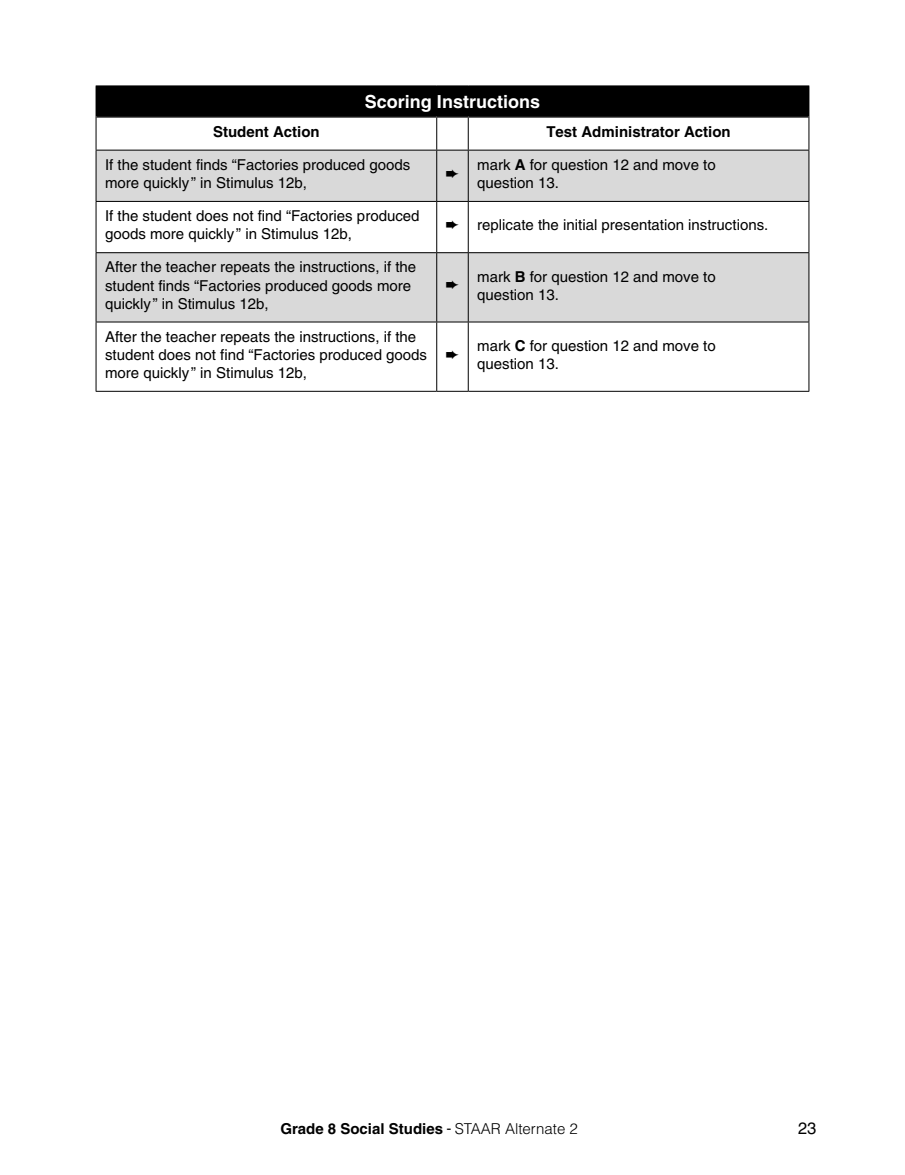
<style>
.page{position:relative;width:905px;height:1175px;background:#fff}
.page>*{position:absolute;margin:0;border:0;box-sizing:border-box;transform-origin:0 0}
.t1{font:700 18px "Helvetica LT Pro";color:#fff}
.t2{font:16.5px "Helvetica LT Pro";color:#000}
.t3{font:15px/18px "Helvetica LT Pro";color:#000}
.t4{font:700 15px "Helvetica LT Pro";color:#000}
.s1{font-weight:700}
.s2{font-weight:400;font-stretch:condensed}
.s3{font-weight:300}
</style>
<div class="page">
<div style="left:96px;top:86px;width:712px;height:31px;background:#000"></div>
<div style="left:96px;top:150px;width:340px;height:51px;background:#d9d9d9"></div>
<div style="left:436px;top:150px;width:32px;height:51px;background:#d9d9d9"></div>
<div style="left:468px;top:150px;width:340px;height:51px;background:#d9d9d9"></div>
<div style="left:96px;top:253px;width:340px;height:69px;background:#d9d9d9"></div>
<div style="left:436px;top:253px;width:32px;height:69px;background:#d9d9d9"></div>
<div style="left:468px;top:253px;width:340px;height:69px;background:#d9d9d9"></div>
<hr style="left:808px;top:86px;width:1px;height:31px;background:#000">
<hr style="left:96px;top:117px;width:1px;height:33px;background:#000">
<hr style="left:436px;top:118px;width:1px;height:32px;background:#000">
<hr style="left:468px;top:118px;width:1px;height:32px;background:#000">
<hr style="left:808px;top:117px;width:1px;height:33px;background:#000">
<hr style="left:96px;top:150px;width:340px;height:1px;background:#000">
<hr style="left:96px;top:150px;width:1px;height:51px;background:#000">
<hr style="left:436px;top:150px;width:32px;height:1px;background:#000">
<hr style="left:436px;top:150px;width:1px;height:51px;background:#000">
<hr style="left:468px;top:150px;width:341px;height:1px;background:#000">
<hr style="left:468px;top:150px;width:1px;height:51px;background:#000">
<hr style="left:808px;top:150px;width:1px;height:51px;background:#000">
<hr style="left:96px;top:201px;width:340px;height:1px;background:#000">
<hr style="left:96px;top:202px;width:1px;height:50px;background:#000">
<hr style="left:436px;top:201px;width:32px;height:1px;background:#000">
<hr style="left:436px;top:202px;width:1px;height:50px;background:#000">
<hr style="left:468px;top:201px;width:341px;height:1px;background:#000">
<hr style="left:468px;top:202px;width:1px;height:50px;background:#000">
<hr style="left:808px;top:202px;width:1px;height:50px;background:#000">
<hr style="left:96px;top:252px;width:340px;height:1px;background:#000">
<hr style="left:96px;top:253px;width:1px;height:69px;background:#000">
<hr style="left:436px;top:252px;width:32px;height:1px;background:#000">
<hr style="left:436px;top:253px;width:1px;height:69px;background:#000">
<hr style="left:468px;top:252px;width:341px;height:1px;background:#000">
<hr style="left:468px;top:253px;width:1px;height:69px;background:#000">
<hr style="left:808px;top:253px;width:1px;height:69px;background:#000">
<hr style="left:96px;top:322px;width:340px;height:1px;background:#000">
<hr style="left:96px;top:322px;width:1px;height:69px;background:#000">
<hr style="left:436px;top:322px;width:32px;height:1px;background:#000">
<hr style="left:436px;top:322px;width:1px;height:69px;background:#000">
<hr style="left:468px;top:322px;width:341px;height:1px;background:#000">
<hr style="left:468px;top:322px;width:1px;height:69px;background:#000">
<hr style="left:808px;top:322px;width:1px;height:69px;background:#000">
<hr style="left:96px;top:391px;width:340px;height:1px;background:#000">
<hr style="left:436px;top:391px;width:32px;height:1px;background:#000">
<hr style="left:468px;top:391px;width:341px;height:1px;background:#000">
<hr style="left:96px;top:116px;width:340px;height:2px;background:#000">
<hr style="left:436px;top:116px;width:32px;height:2px;background:#000">
<hr style="left:468px;top:116px;width:340px;height:2px;background:#000">
<h5 class="t1" style="left:365px;top:90px;width:177px">Scoring Instructions</h5>
<p class="t4" style="left:213px;top:122px;width:108px">Student Action</p>
<p class="t4" style="left:546px;top:122px;width:186px">Test Administrator Action</p>
<p class="t3" style="left:105px;top:156px;width:307px">If the student finds “Factories produced goods more quickly” in Stimulus 12b,</p>
<p class="t3" style="left:477px;top:156px;width:240px">mark <span class="s1">A</span> for question 12 and move to question 13.</p>
<p class="t3" style="left:105px;top:207px;width:316px">If the student does not find “Factories produced goods more quickly” in Stimulus 12b,</p>
<p class="t3" style="left:477px;top:216px;width:292px">replicate the initial presentation instructions.</p>
<p class="t3" style="left:105px;top:258px;width:312px">After the teacher repeats the instructions, if the student finds “Factories produced goods more quickly” in Stimulus 12b,</p>
<p class="t3" style="left:477px;top:267px;width:240px">mark <span class="s1">B</span> for question 12 and move to question 13.</p>
<p class="t3" style="left:105px;top:327px;width:323px">After the teacher repeats the instructions, if the student does not find “Factories produced goods more quickly” in Stimulus 12b,</p>
<p class="t3" style="left:477px;top:336px;width:240px">mark <span class="s1">C</span> for question 12 and move to question 13.</p>
<p class="t4" style="left:280px;top:1119px;width:299px">Grade 8 Social Studies <span class="s2">-</span> <span class="s3">STAAR Alternate 2</span></p>
<p class="t2" style="left:798px;top:1118px;width:20px">23</p>
</div>
